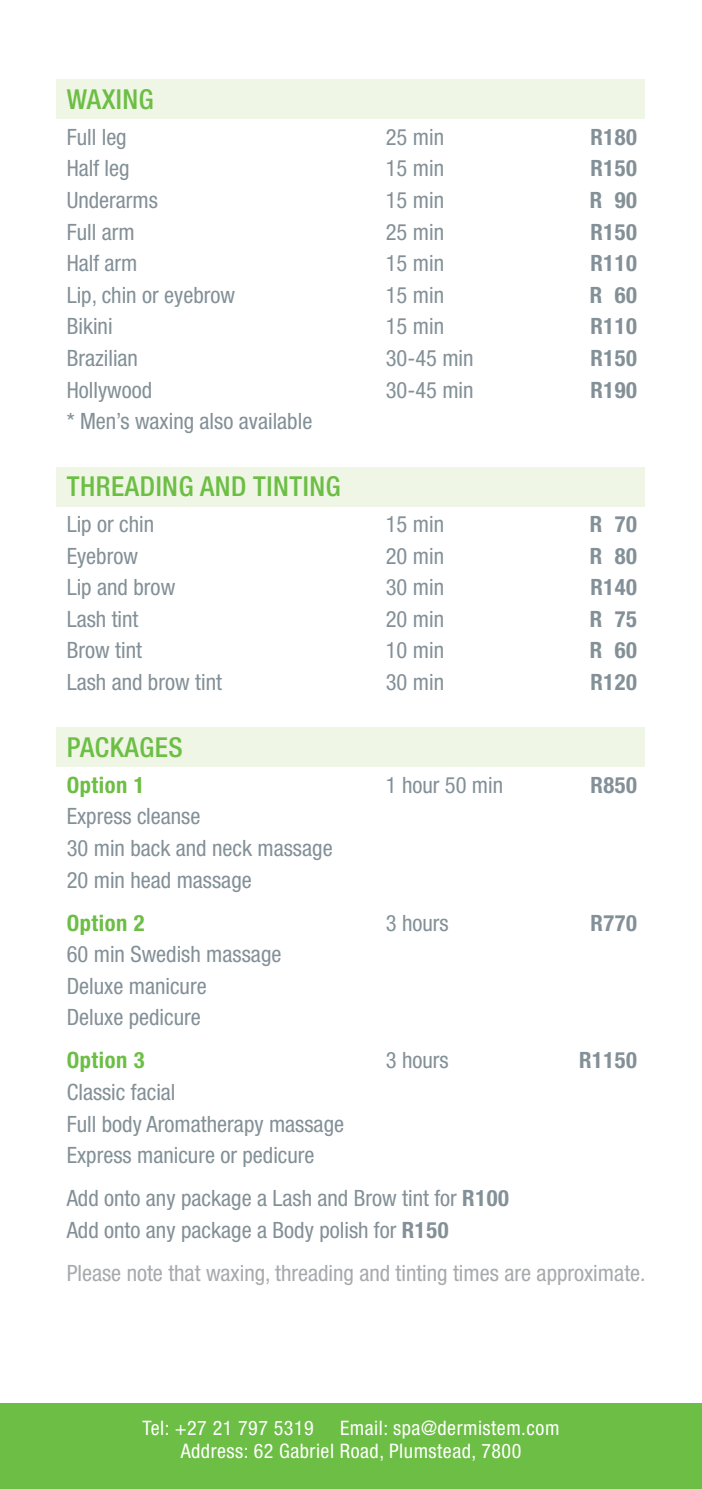
<style>
.page{position:relative;width:702px;height:1489px;background:#fff}
.page>*{position:absolute;margin:0;border:0;box-sizing:border-box;transform-origin:0 0}
.t1{font:500 condensed 27.5px "Helvetica Neue LT Std";letter-spacing:.02em;color:#6cbe45}
.t2{font:condensed 22.5px/31.5px "Helvetica Neue LT Std";color:#839097}
.t3{font:700 condensed 22.5px "Helvetica Neue LT Std";letter-spacing:.025em;color:#839097}
.t4{font:condensed 22.5px "Helvetica Neue LT Std";color:#a7a9ac}
.t5{font:700 condensed 22.5px "Helvetica Neue LT Std";letter-spacing:.025em;color:#6cbe45}
.t6{font:condensed 20px/23.2px "Helvetica Neue LT Std";letter-spacing:.025em;color:#fff}
.s1{font-weight:700}
</style>
<div class="page">
<div style="left:57px;top:80px;width:588px;height:39px;background:#f0f6e5"></div>
<div style="left:57px;top:467px;width:588px;height:39px;background:#f0f6e5"></div>
<div style="left:57px;top:727px;width:588px;height:39px;background:#f0f6e5"></div>
<div style="left:0;top:1403px;width:702px;height:85px;background:#6cbe45"></div>
<p class="t1" style="left:67px;top:83px;width:88px">WAXING</p>
<p class="t2" style="left:67px;top:121px;width:61px">Full leg</p>
<p class="t2" style="left:386px;top:121px;width:60px">25 min</p>
<p class="t3" style="left:590px;top:123px;width:48px">R180</p>
<p class="t2" style="left:67px;top:152px;width:64px">Half leg</p>
<p class="t2" style="left:386px;top:152px;width:60px">15 min</p>
<p class="t3" style="left:590px;top:155px;width:48px">R150</p>
<p class="t2" style="left:67px;top:184px;width:93px">Underarms</p>
<p class="t2" style="left:386px;top:184px;width:60px">15 min</p>
<p class="t3" style="left:590px;top:186px;width:49px">R 90</p>
<p class="t2" style="left:67px;top:216px;width:69px">Full arm</p>
<p class="t2" style="left:386px;top:216px;width:60px">25 min</p>
<p class="t3" style="left:590px;top:218px;width:48px">R150</p>
<p class="t2" style="left:67px;top:247px;width:72px">Half arm</p>
<p class="t2" style="left:386px;top:247px;width:60px">15 min</p>
<p class="t3" style="left:590px;top:249px;width:48px">R110</p>
<p class="t2" style="left:67px;top:279px;width:170px">Lip, chin or eyebrow</p>
<p class="t2" style="left:386px;top:279px;width:60px">15 min</p>
<p class="t3" style="left:590px;top:281px;width:49px">R 60</p>
<p class="t2" style="left:67px;top:310px;width:47px">Bikini</p>
<p class="t2" style="left:386px;top:310px;width:60px">15 min</p>
<p class="t3" style="left:590px;top:313px;width:48px">R110</p>
<p class="t2" style="left:67px;top:342px;width:73px">Brazilian</p>
<p class="t2" style="left:386px;top:342px;width:89px">30-45 min</p>
<p class="t3" style="left:590px;top:344px;width:48px">R150</p>
<p class="t2" style="left:67px;top:374px;width:87px">Hollywood</p>
<p class="t2" style="left:386px;top:374px;width:89px">30-45 min</p>
<p class="t3" style="left:590px;top:376px;width:48px">R190</p>
<p class="t2" style="left:67px;top:405px;width:247px">* Men’s waxing also available</p>
<p class="t1" style="left:67px;top:470px;width:275px">THREADING AND TINTING</p>
<p class="t2" style="left:67px;top:508px;width:89px">Lip or chin</p>
<p class="t2" style="left:386px;top:508px;width:60px">15 min</p>
<p class="t3" style="left:590px;top:510px;width:49px">R 70</p>
<p class="t2" style="left:67px;top:539px;width:73px">Eyebrow</p>
<p class="t2" style="left:386px;top:539px;width:60px">20 min</p>
<p class="t3" style="left:590px;top:542px;width:49px">R 80</p>
<p class="t2" style="left:67px;top:571px;width:110px">Lip and brow</p>
<p class="t2" style="left:386px;top:571px;width:60px">30 min</p>
<p class="t3" style="left:590px;top:573px;width:48px">R140</p>
<p class="t2" style="left:67px;top:603px;width:73px">Lash tint</p>
<p class="t2" style="left:386px;top:603px;width:60px">20 min</p>
<p class="t3" style="left:590px;top:605px;width:49px">R 75</p>
<p class="t2" style="left:67px;top:634px;width:77px">Brow tint</p>
<p class="t2" style="left:386px;top:634px;width:60px">10 min</p>
<p class="t3" style="left:590px;top:636px;width:49px">R 60</p>
<p class="t2" style="left:67px;top:666px;width:157px">Lash and brow tint</p>
<p class="t2" style="left:386px;top:666px;width:60px">30 min</p>
<p class="t3" style="left:590px;top:668px;width:48px">R120</p>
<p class="t1" style="left:67px;top:730px;width:117px">PACKAGES</p>
<p class="t5" style="left:67px;top:771px;width:80px">Option 1</p>
<p class="t2" style="left:386px;top:769px;width:119px">1 hour 50 min</p>
<p class="t3" style="left:590px;top:771px;width:48px">R850</p>
<p class="t2" style="left:67px;top:800px;width:267px">Express cleanse<br>30 min back and neck massage<br>20 min head massage</p>
<p class="t5" style="left:67px;top:908px;width:80px">Option 2</p>
<p class="t2" style="left:386px;top:906px;width:64px">3 hours</p>
<p class="t3" style="left:590px;top:908px;width:48px">R770</p>
<p class="t2" style="left:67px;top:938px;width:216px">60 min Swedish massage<br>Deluxe manicure<br>Deluxe pedicure</p>
<p class="t5" style="left:67px;top:1046px;width:80px">Option 3</p>
<p class="t2" style="left:386px;top:1044px;width:64px">3 hours</p>
<p class="t3" style="left:579px;top:1046px;width:59px">R1150</p>
<p class="t2" style="left:67px;top:1076px;width:279px">Classic facial<br>Full body Aromatherapy massage<br>Express manicure or pedicure</p>
<p class="t2" style="left:67px;top:1182px;width:443px">Add onto any package a Lash and Brow tint for <span class="s1">R100<br></span>Add onto any package a Body polish for <span class="s1">R150</span></p>
<p class="t4" style="left:67px;top:1259px;width:580px">Please note that waxing, threading and tinting times are approximate.</p>
<p class="t6" style="left:181px;top:1415px;width:380px;text-indent:159px">Email: spa@dermistem.com<br>Address: 62 Gabriel Road, Plumstead, 7800</p>
<p class="t6" style="left:142px;top:1415px;width:173px">Tel: +27 21 797 5319</p>
</div>
